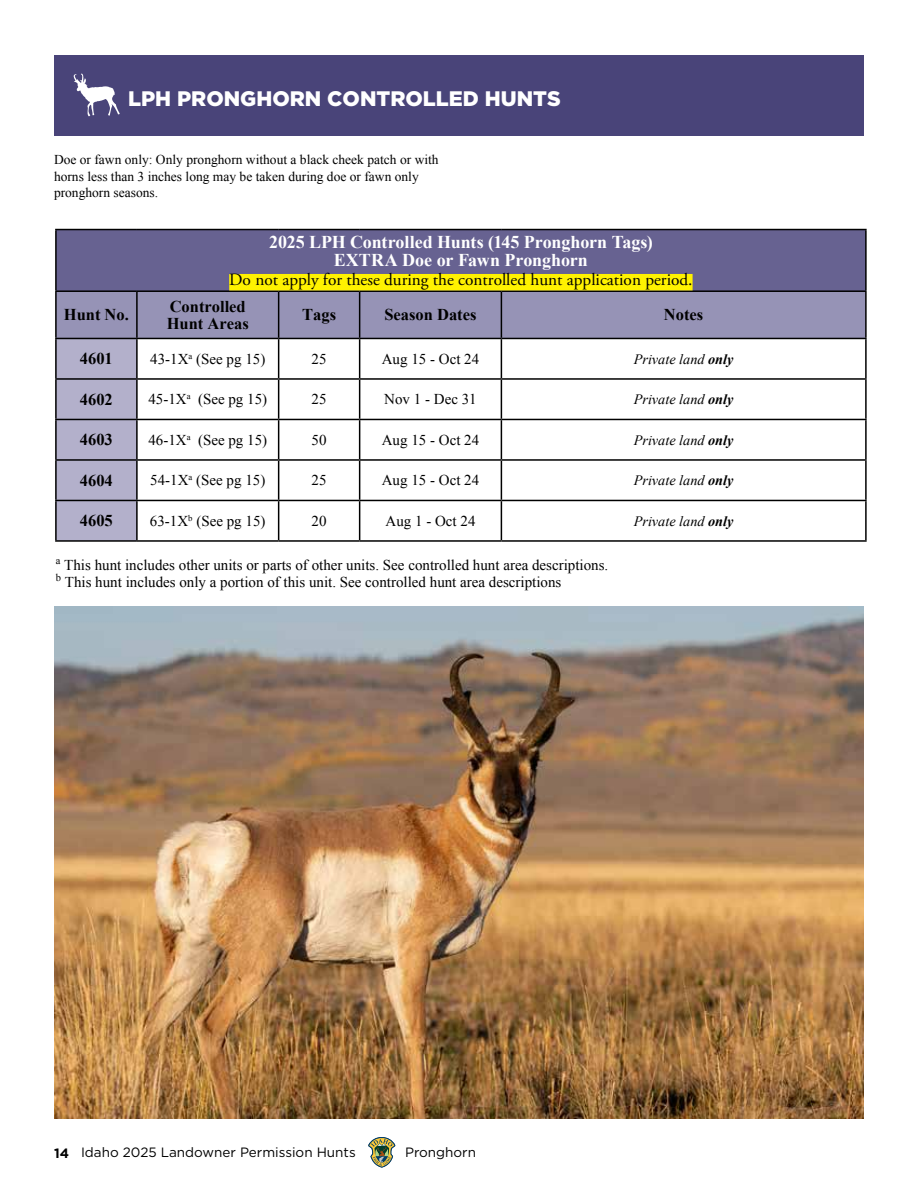
<style>
.page{position:relative;width:918px;height:1188px;background:#fff}
.page>*{position:absolute;margin:0;border:0;box-sizing:border-box;transform-origin:0 0}
.t1{font:900 21px "Gotham";color:#fff}
.t2{font:700 18px/18px "Times New Roman";letter-spacing:-.005em;color:#fff;text-align:center}
.t3{font:17.25px "Adobe Garamond Pro";color:#000}
.t4{font:700 16.5px/16.5px "Times New Roman";color:#000}
.t5{font:15px/16.5px "Times New Roman";color:#000}
.t6{font:italic 14.25px "Times New Roman";color:#000}
.t7{font:13.5px/16.5px "Times New Roman";color:#000}
.t8{font:13.5px "Gotham";color:#000}
.s1{font-weight:700}
</style>
<div class="page">
<svg style="left:368px;top:1137px;width:27px;height:31px"></svg>
<div style="left:54px;top:55px;width:810px;height:81px;background:#494479"></div>
<svg style="left:74px;top:74px;width:46px;height:42px"></svg>
<div style="left:56px;top:230px;width:810px;height:61px;background:#676291"></div>
<svg style="left:57px;top:292px;width:808px;height:248px"></svg>
<hr style="left:55px;top:339px;width:2px;height:39px;background:#000">
<hr style="left:136px;top:339px;width:2px;height:39px;background:#000">
<hr style="left:278px;top:339px;width:1px;height:39px;background:#000">
<hr style="left:359px;top:339px;width:1px;height:39px;background:#000">
<hr style="left:501px;top:339px;width:1px;height:39px;background:#000">
<hr style="left:865px;top:339px;width:2px;height:39px;background:#000">
<hr style="left:55px;top:378px;width:82px;height:2px;background:#000">
<hr style="left:55px;top:380px;width:2px;height:39px;background:#000">
<hr style="left:137px;top:378px;width:142px;height:2px;background:#000">
<hr style="left:136px;top:380px;width:2px;height:39px;background:#000">
<hr style="left:279px;top:378px;width:81px;height:2px;background:#000">
<hr style="left:278px;top:380px;width:1px;height:39px;background:#000">
<hr style="left:360px;top:378px;width:141px;height:2px;background:#000">
<hr style="left:359px;top:380px;width:1px;height:39px;background:#000">
<hr style="left:501px;top:378px;width:366px;height:2px;background:#000">
<hr style="left:501px;top:380px;width:1px;height:39px;background:#000">
<hr style="left:865px;top:380px;width:2px;height:39px;background:#000">
<hr style="left:55px;top:420px;width:2px;height:39px;background:#000">
<hr style="left:137px;top:419px;width:142px;height:1px;background:#000">
<hr style="left:136px;top:420px;width:2px;height:39px;background:#000">
<hr style="left:279px;top:419px;width:81px;height:1px;background:#000">
<hr style="left:278px;top:420px;width:1px;height:39px;background:#000">
<hr style="left:360px;top:419px;width:141px;height:1px;background:#000">
<hr style="left:359px;top:420px;width:1px;height:39px;background:#000">
<hr style="left:501px;top:419px;width:366px;height:1px;background:#000">
<hr style="left:501px;top:420px;width:1px;height:39px;background:#000">
<hr style="left:865px;top:420px;width:2px;height:39px;background:#000">
<hr style="left:55px;top:459px;width:82px;height:2px;background:#000">
<hr style="left:55px;top:461px;width:2px;height:39px;background:#000">
<hr style="left:137px;top:459px;width:142px;height:2px;background:#000">
<hr style="left:136px;top:461px;width:2px;height:39px;background:#000">
<hr style="left:279px;top:459px;width:81px;height:2px;background:#000">
<hr style="left:278px;top:461px;width:1px;height:39px;background:#000">
<hr style="left:360px;top:459px;width:141px;height:2px;background:#000">
<hr style="left:359px;top:461px;width:1px;height:39px;background:#000">
<hr style="left:501px;top:459px;width:366px;height:2px;background:#000">
<hr style="left:501px;top:461px;width:1px;height:39px;background:#000">
<hr style="left:865px;top:461px;width:2px;height:39px;background:#000">
<hr style="left:55px;top:500px;width:82px;height:1px;background:#000">
<hr style="left:55px;top:501px;width:2px;height:39px;background:#000">
<hr style="left:137px;top:500px;width:142px;height:1px;background:#000">
<hr style="left:136px;top:501px;width:2px;height:39px;background:#000">
<hr style="left:279px;top:500px;width:81px;height:1px;background:#000">
<hr style="left:278px;top:501px;width:1px;height:39px;background:#000">
<hr style="left:360px;top:500px;width:141px;height:1px;background:#000">
<hr style="left:359px;top:501px;width:1px;height:39px;background:#000">
<hr style="left:501px;top:500px;width:366px;height:1px;background:#000">
<hr style="left:501px;top:501px;width:1px;height:39px;background:#000">
<hr style="left:865px;top:501px;width:2px;height:39px;background:#000">
<hr style="left:55px;top:540px;width:82px;height:2px;background:#000">
<hr style="left:137px;top:540px;width:142px;height:2px;background:#000">
<hr style="left:279px;top:540px;width:81px;height:2px;background:#000">
<hr style="left:360px;top:540px;width:141px;height:2px;background:#000">
<hr style="left:501px;top:540px;width:366px;height:2px;background:#000">
<hr style="left:55px;top:419px;width:82px;height:1px;background:#000">
<hr style="left:55px;top:230px;width:2px;height:60px;background:#000">
<hr style="left:865px;top:230px;width:2px;height:60px;background:#000">
<hr style="left:55px;top:229px;width:82px;height:1px;background:#000">
<hr style="left:137px;top:229px;width:142px;height:1px;background:#000">
<hr style="left:279px;top:229px;width:81px;height:1px;background:#000">
<hr style="left:360px;top:229px;width:141px;height:1px;background:#000">
<hr style="left:501px;top:229px;width:366px;height:1px;background:#000">
<hr style="left:55px;top:290px;width:82px;height:2px;background:#000">
<hr style="left:55px;top:292px;width:2px;height:46px;background:#000">
<hr style="left:137px;top:290px;width:142px;height:2px;background:#000">
<hr style="left:136px;top:292px;width:2px;height:46px;background:#000">
<hr style="left:279px;top:290px;width:81px;height:2px;background:#000">
<hr style="left:278px;top:292px;width:1px;height:46px;background:#000">
<hr style="left:360px;top:290px;width:141px;height:2px;background:#000">
<hr style="left:359px;top:292px;width:1px;height:46px;background:#000">
<hr style="left:501px;top:290px;width:366px;height:2px;background:#000">
<hr style="left:501px;top:292px;width:1px;height:46px;background:#000">
<hr style="left:865px;top:292px;width:2px;height:46px;background:#000">
<hr style="left:55px;top:338px;width:82px;height:1px;background:#000">
<hr style="left:137px;top:338px;width:142px;height:1px;background:#000">
<hr style="left:279px;top:338px;width:81px;height:1px;background:#000">
<hr style="left:360px;top:338px;width:141px;height:1px;background:#000">
<hr style="left:501px;top:338px;width:366px;height:1px;background:#000">
<div style="left:229px;top:274px;width:464px;height:16px;background:#fff200"></div>
<img style="left:54px;top:607px;width:810px;height:512px">
<h1 class="t1" style="left:128px;top:84px;width:434px">LPH PRONGHORN CONTROLLED HUNTS</h1>
<p class="t7" style="left:54px;top:152px;width:386px">Doe or fawn only: Only pronghorn without a black cheek patch or with horns less than 3 inches long may be taken during doe or fawn only pronghorn seasons.</p>
<p class="t2" style="left:269px;top:232px;width:385px">2025 LPH Controlled Hunts (145 Pronghorn Tags)<br>EXTRA Doe or Fawn Pronghorn</p>
<p class="t3" style="left:229px;top:269px;width:465px">Do not apply for these during the controlled hunt application period.</p>
<p class="t4" style="left:64px;top:306px;width:67px">Hunt No.</p>
<p class="t4" style="left:167px;top:298px;width:84px">Controlled<br>Hunt Areas</p>
<p class="t4" style="left:302px;top:306px;width:35px">Tags</p>
<p class="t4" style="left:384px;top:306px;width:94px">Season Dates</p>
<p class="t4" style="left:664px;top:306px;width:41px">Notes</p>
<p class="t4" style="left:80px;top:350px;width:34px">4601</p>
<p class="t5" style="left:150px;top:350px;width:117px">43-1X<sup>a</sup> (See pg 15)</p>
<p class="t5" style="left:312px;top:350px;width:16px">25</p>
<p class="t5" style="left:382px;top:350px;width:99px">Aug 15 - Oct 24</p>
<p class="t6" style="left:634px;top:349px;width:101px">Private land <span class="s1">only</span></p>
<p class="t4" style="left:80px;top:391px;width:34px">4602</p>
<p class="t5" style="left:148px;top:391px;width:120px">45-1X<sup>a</sup> (See pg 15)</p>
<p class="t5" style="left:312px;top:391px;width:16px">25</p>
<p class="t5" style="left:384px;top:391px;width:94px">Nov 1 - Dec 31</p>
<p class="t6" style="left:634px;top:390px;width:101px">Private land <span class="s1">only</span></p>
<p class="t4" style="left:80px;top:431px;width:34px">4603</p>
<p class="t5" style="left:148px;top:431px;width:120px">46-1X<sup>a</sup> (See pg 15)</p>
<p class="t5" style="left:312px;top:431px;width:16px">50</p>
<p class="t5" style="left:382px;top:431px;width:99px">Aug 15 - Oct 24</p>
<p class="t6" style="left:634px;top:430px;width:101px">Private land <span class="s1">only</span></p>
<p class="t4" style="left:80px;top:472px;width:34px">4604</p>
<p class="t5" style="left:150px;top:472px;width:117px">54-1X<sup>a</sup> (See pg 15)</p>
<p class="t5" style="left:312px;top:472px;width:16px">25</p>
<p class="t5" style="left:382px;top:472px;width:99px">Aug 15 - Oct 24</p>
<p class="t6" style="left:634px;top:471px;width:101px">Private land <span class="s1">only</span></p>
<p class="t4" style="left:80px;top:512px;width:34px">4605</p>
<p class="t5" style="left:150px;top:512px;width:117px">63-1X<sup>b</sup> (See pg 15)</p>
<p class="t5" style="left:312px;top:512px;width:16px">20</p>
<p class="t5" style="left:386px;top:512px;width:91px">Aug 1 - Oct 24</p>
<p class="t6" style="left:634px;top:511px;width:101px">Private land <span class="s1">only</span></p>
<p class="t5" style="left:56px;top:557px;width:554px"><sup>a</sup> This hunt includes other units or parts of other units. See controlled hunt area descriptions. <sup>b</sup> This hunt includes only a portion of this unit. See controlled hunt area descriptions</p>
<p class="t8" style="left:54px;top:1143px;width:303px"><span class="s1">14</span> Idaho 2025 Landowner Permission Hunts</p>
<p class="t8" style="left:405px;top:1143px;width:73px">Pronghorn</p>
</div>
